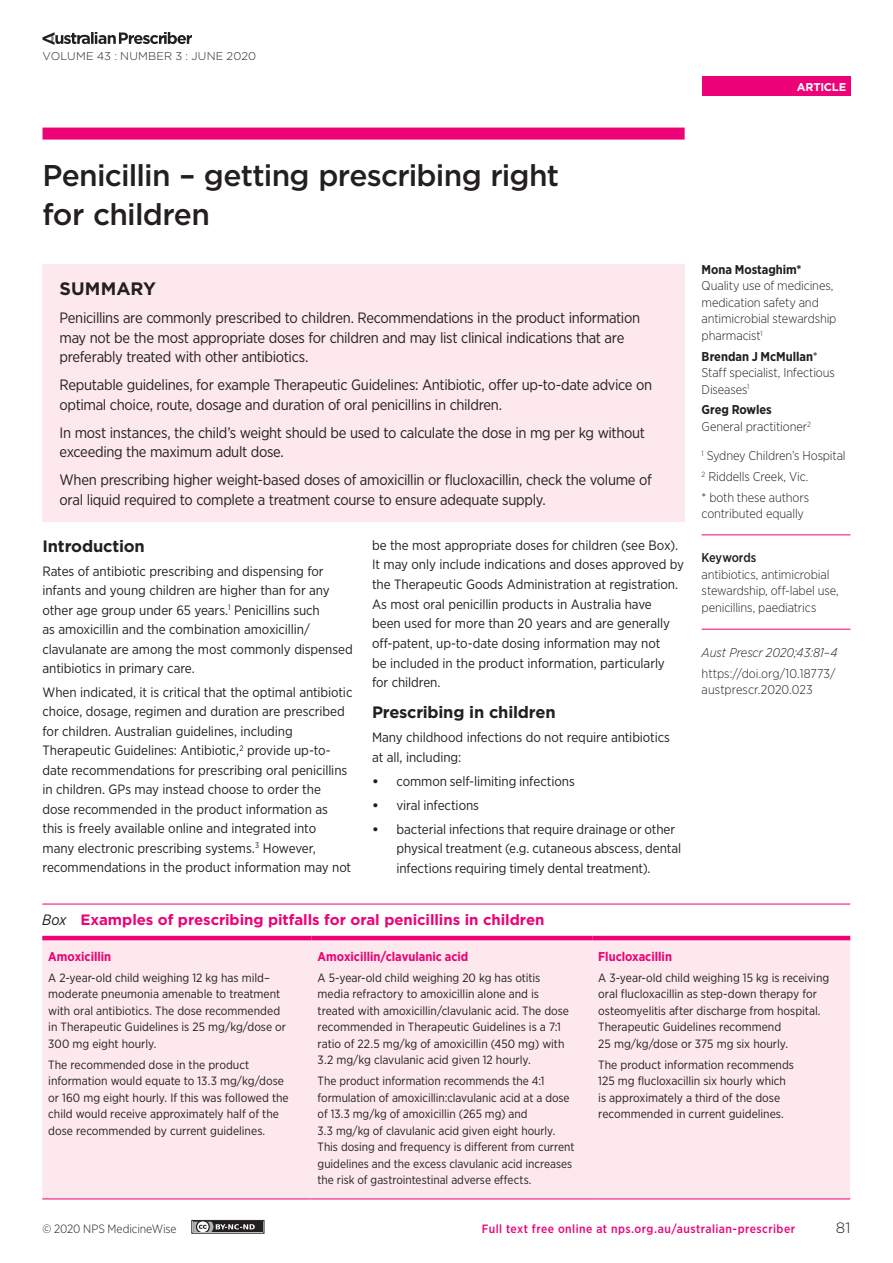
<style>
.page{position:relative;width:893px;height:1263px;background:#fff}
.page>*{position:absolute;margin:0;border:0;box-sizing:border-box;transform-origin:0 0}
.Primary_Heading{font:500 30px/39px "Gotham";letter-spacing:-.025em;color:#231f20}
.Summary_Header{font:700 18px "Gotham";color:#231f20}
.Subheading_Level_1{font:700 16.5px "Gotham";letter-spacing:-.015em;color:#231f20}
.Summary_Text{font:15px/19.5px "Gotham Narrow";letter-spacing:-.02em;color:#231f20}
.Table_Fig_Header{font:700 15px "Gotham";letter-spacing:-.005em;color:#ed0277}
.t1{font:300 15px "Gotham";color:#231f20}
.Body_Text{font:13.5px/19.5px "Gotham Narrow";letter-spacing:-.005em;color:#231f20}
.Author_Credentials{font:300 12.75px/16.5px "Gotham Narrow";letter-spacing:-.01em;color:#231f20}
.Keywords_Text{font:300 12.75px/16.5px "Gotham Narrow";letter-spacing:-.015em;color:#231f20}
.Table_Fig_Text_Subhe{font:700 12.75px "Gotham Narrow";color:#ed0277}
.DOI_Citation{font:300 12.75px/16.5px "Gotham Narrow";color:#231f20}
.Author_s_Name{font:700 12.75px "Gotham Narrow";letter-spacing:-.005em;color:#231f20}
.Citation{font:italic 300 12.75px "Gotham Narrow";color:#231f20}
.Author_Credentials_L{font:300 12.75px "Gotham Narrow";letter-spacing:-.005em;color:#231f20}
.Keywords_Header{font:500 12.75px "Gotham Narrow";letter-spacing:-.01em;color:#231f20}
.Table_Fig_Text{font:12px/16.5px "Gotham Narrow";color:#231f20}
.t2{font:500 12px "Gotham Narrow";letter-spacing:.035em;color:#ed0277}
.t3{font:300 12px "Gotham Narrow";letter-spacing:-.005em;color:#231f20}
.t4{font:300 11.25px "Gotham";letter-spacing:.025em;color:#231f20}
.t5{font:700 11.25px "Gotham";letter-spacing:-.02em;color:#fff}
.s1{font-family:"Gotham";font-weight:700}
.s2{font-weight:400}
.s3{font-family:"Gotham Narrow";font-weight:400;font-style:italic;color:#231f20}
</style>
<div class="page">
<svg style="left:43px;top:32px;width:149px;height:13px"></svg>
<div style="left:702px;top:77px;width:148px;height:19px;background:#ed0277"></div>
<div style="left:43px;top:128px;width:642px;height:12px;background:#ed0277"></div>
<div style="left:191px;top:1220px;width:73px;height:13px;border:1px solid #231f20"></div>
<div style="left:193px;top:1222px;width:70px;height:10px;background:#231f20"></div>
<svg style="left:193px;top:1222px;width:62px;height:10px"></svg>
<div style="left:43px;top:264px;width:642px;height:258px;background:#fce8ed"></div>
<hr style="left:702px;top:534px;width:148px;height:1px;background:#ed0277">
<hr style="left:702px;top:629px;width:148px;height:1px;background:#ed0277">
<div style="left:42px;top:940px;width:808px;height:258px;background:#fce8ed"></div>
<hr style="left:42px;top:1198px;width:270px;height:1px;background:#ed0277">
<hr style="left:312px;top:1198px;width:280px;height:1px;background:#ed0277">
<hr style="left:592px;top:1198px;width:258px;height:1px;background:#ed0277">
<hr style="left:42px;top:904px;width:270px;height:1px;background:#ed0277">
<hr style="left:312px;top:904px;width:280px;height:1px;background:#ed0277">
<hr style="left:592px;top:904px;width:258px;height:1px;background:#ed0277">
<hr style="left:42px;top:936px;width:270px;height:4px;background:#ed0277">
<hr style="left:312px;top:936px;width:280px;height:4px;background:#ed0277">
<hr style="left:592px;top:936px;width:258px;height:4px;background:#ed0277">
<p class="t4" style="left:43px;top:48px;width:215px">VOLUME 43 : NUMBER 3 : JUNE 2020</p>
<p class="t5" style="left:797px;top:79px;width:51px">ARTICLE</p>
<p class="Primary_Heading" style="left:43px;top:155px;width:518px">Penicillin – getting prescribing right for children</p>
<p class="Summary_Header" style="left:60px;top:277px;width:98px">SUMMARY</p>
<p class="Summary_Text" style="left:60px;top:308px;width:582px">Penicillins are commonly prescribed to children. Recommendations in the product information may not be the most appropriate doses for children and may list clinical indications that are preferably treated with other antibiotics.</p>
<p class="Summary_Text" style="left:60px;top:375px;width:594px">Reputable guidelines, for example Therapeutic Guidelines: Antibiotic, offer up-to-date advice on optimal choice, route, dosage and duration of oral penicillins in children.</p>
<p class="Summary_Text" style="left:60px;top:422px;width:587px">In most instances, the child’s weight should be used to calculate the dose in mg per kg without exceeding the maximum adult dose.</p>
<p class="Summary_Text" style="left:60px;top:470px;width:594px">When prescribing higher weight-based doses of amoxicillin or flucloxacillin, check the volume of oral liquid required to complete a treatment course to ensure adequate supply.</p>
<p class="Body_Text" style="left:372px;top:535px;width:314px">be the most appropriate doses for children (see Box).<br>It may only include indications and doses approved by the Therapeutic Goods Administration at registration.<br>As most oral penicillin products in Australia have<br>been used for more than 20 years and are generally off-patent, up-to-date dosing information may not<br>be included in the product information, particularly for children.</p>
<p class="Subheading_Level_1" style="left:372px;top:701px;width:185px">Prescribing in children</p>
<p class="Body_Text" style="left:372px;top:727px;width:299px">Many childhood infections do not require antibiotics at all, including:</p>
<p class="Body_Text" style="left:372px;top:771px;width:204px"><span class="s1">•</span> common self-limiting infections</p>
<p class="Body_Text" style="left:372px;top:795px;width:109px"><span class="s1">•</span> viral infections</p>
<p class="Body_Text" style="left:396px;top:819px;width:286px;text-indent:-24px"><span class="s1">•</span> bacterial infections that require drainage or other physical treatment (e.g. cutaneous abscess, dental infections requiring timely dental treatment).</p>
<p class="Subheading_Level_1" style="left:43px;top:535px;width:104px">Introduction</p>
<p class="Body_Text" style="left:43px;top:561px;width:312px">Rates of antibiotic prescribing and dispensing for infants and young children are higher than for any other age group under 65 years.<sup>1</sup> Penicillins such<br>as amoxicillin and the combination amoxicillin/ clavulanate are among the most commonly dispensed antibiotics in primary care.</p>
<p class="Body_Text" style="left:43px;top:682px;width:311px">When indicated, it is critical that the optimal antibiotic choice, dosage, regimen and duration are prescribed for children. Australian guidelines, including Therapeutic Guidelines: Antibiotic,<sup>2</sup> provide up-to&shy;date recommendations for prescribing oral penicillins in children. GPs may instead choose to order the<br>dose recommended in the product information as<br>this is freely available online and integrated into<br>many electronic prescribing systems.<sup>3</sup> However, recommendations in the product information may not</p>
<p class="Author_s_Name" style="left:702px;top:261px;width:101px">Mona Mostaghim*</p>
<p class="Author_Credentials" style="left:702px;top:277px;width:136px">Quality use of medicines, medication safety and antimicrobial stewardship pharmacist<sup>1</sup></p>
<p class="Author_s_Name" style="left:702px;top:348px;width:117px">Brendan J McMullan<span class="s2">*</span></p>
<p class="Author_Credentials" style="left:702px;top:364px;width:135px">Staff specialist, Infectious<br>Diseases<sup>1</sup></p>
<p class="Author_s_Name" style="left:702px;top:402px;width:72px">Greg Rowles</p>
<p class="Author_Credentials_L" style="left:702px;top:419px;width:111px">General practitioner<sup>2</sup></p>
<p class="Author_Credentials" style="left:702px;top:447px;width:146px"><sup>1</sup> Sydney Children’s Hospital</p>
<p class="Author_Credentials" style="left:702px;top:468px;width:108px"><sup>2</sup> Riddells Creek, Vic.</p>
<p class="Author_Credentials" style="left:702px;top:489px;width:109px">* both these authors contributed equally</p>
<p class="Keywords_Header" style="left:702px;top:550px;width:56px">Keywords</p>
<p class="Keywords_Text" style="left:702px;top:566px;width:138px">antibiotics, antimicrobial stewardship, off-label use, penicillins, paediatrics</p>
<p class="Citation" style="left:702px;top:644px;width:137px">Aust Prescr 2020;43:81–4</p>
<p class="DOI_Citation" style="left:702px;top:664px;width:135px">https://doi.org/10.18773/ austprescr.2020.023</p>
<p class="Table_Fig_Header" style="left:42px;top:910px;width:504px"><span class="s3">Box</span> Examples of prescribing pitfalls for oral penicillins in children</p>
<p class="Table_Fig_Text_Subhe" style="left:48px;top:948px;width:64px">Amoxicillin</p>
<p class="Table_Fig_Text" style="left:48px;top:969px;width:239px">A 2-year-old child weighing 12 kg has mild– moderate pneumonia amenable to treatment with oral antibiotics. The dose recommended in Therapeutic Guidelines is 25 mg/kg/dose or 300 mg eight hourly.</p>
<p class="Table_Fig_Text" style="left:48px;top:1056px;width:242px">The recommended dose in the product information would equate to 13.3 mg/kg/dose or 160 mg eight hourly. If this was followed the child would receive approximately half of the dose recommended by current guidelines.</p>
<p class="Table_Fig_Text_Subhe" style="left:318px;top:948px;width:152px">Amoxicillin/clavulanic acid</p>
<p class="Table_Fig_Text" style="left:318px;top:969px;width:253px">A 5-year-old child weighing 20 kg has otitis media refractory to amoxicillin alone and is treated with amoxicillin/clavulanic acid. The dose recommended in Therapeutic Guidelines is a 7:1 ratio of 22.5 mg/kg of amoxicillin (450 mg) with 3.2 mg/kg clavulanic acid given 12 hourly.</p>
<p class="Table_Fig_Text" style="left:318px;top:1072px;width:258px">The product information recommends the 4:1 formulation of amoxicillin:clavulanic acid at a dose of 13.3 mg/kg of amoxicillin (265 mg) and<br>3.3 mg/kg of clavulanic acid given eight hourly.<br>This dosing and frequency is different from current guidelines and the excess clavulanic acid increases the risk of gastrointestinal adverse effects.</p>
<p class="Table_Fig_Text_Subhe" style="left:598px;top:948px;width:75px">Flucloxacillin</p>
<p class="Table_Fig_Text" style="left:598px;top:969px;width:233px">A 3-year-old child weighing 15 kg is receiving oral flucloxacillin as step-down therapy for osteomyelitis after discharge from hospital.<br>Therapeutic Guidelines recommend<br>25 mg/kg/dose or 375 mg six hourly.</p>
<p class="Table_Fig_Text" style="left:598px;top:1056px;width:197px">The product information recommends 125 mg flucloxacillin six hourly which is approximately a third of the dose recommended in current guidelines.</p>
<p class="t3" style="left:43px;top:1222px;width:136px">© 2020 NPS MedicineWise</p>
<p class="t2" style="left:482px;top:1221px;width:315px">Full text free online at nps.org.au/australian-prescriber</p>
<p class="t1" style="left:836px;top:1218px;width:16px">81</p>
</div>
